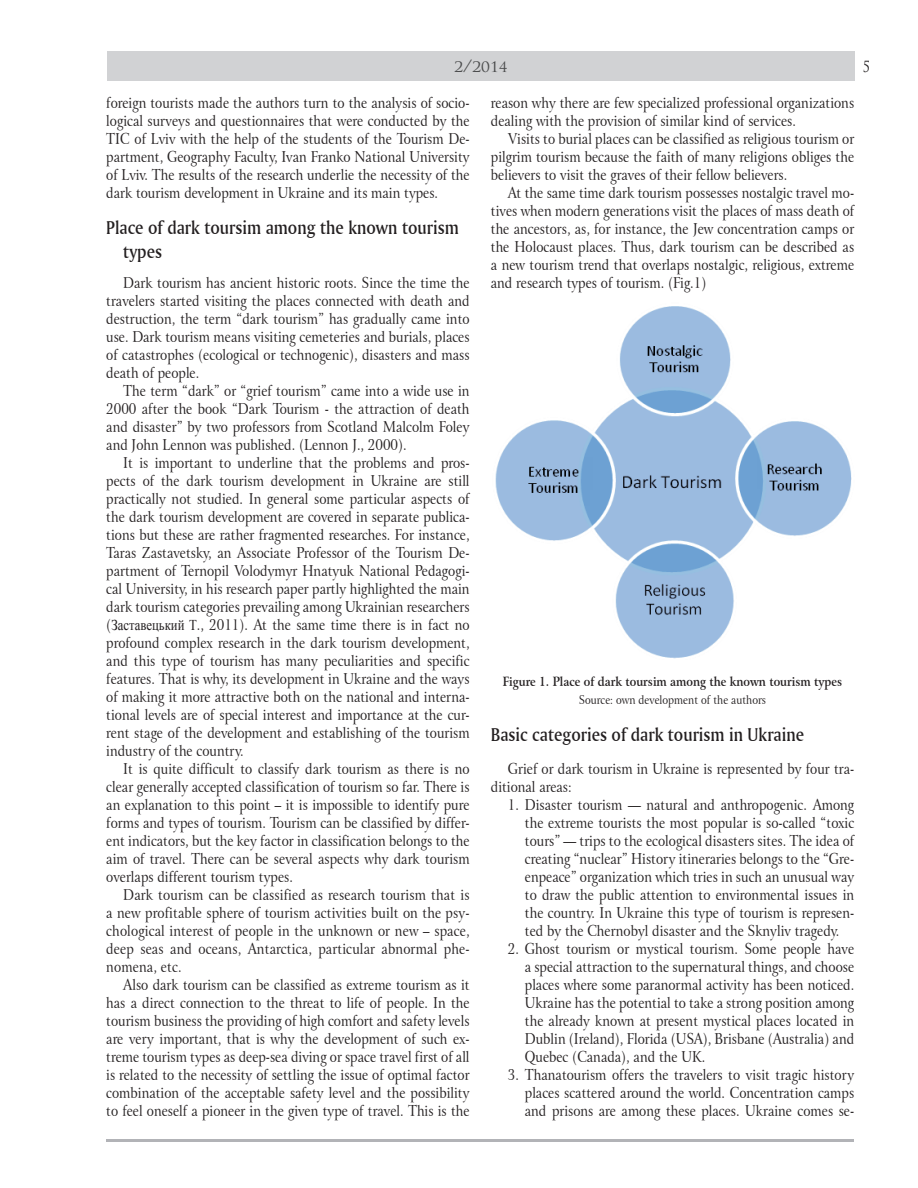
<style>
.page{position:relative;width:918px;height:1188px;background:#fff}
.page>*{position:absolute;margin:0;border:0;box-sizing:border-box;transform-origin:0 0}
.t1{font:19.5px/23.4px "Amerigo CE Medium A";color:#231f20;scale:.9 1}
.t2{font:16.5px "Trajan Pro";color:#4b4c4d}
.t3{font:15px/18px "Arrus CE";color:#231f20;text-align:justify;scale:.85 1}
.t4{font:15px "Trajan Pro";color:#231f20;scale:.85 1}
.t5{font:700 12.75px "Arrus CE";color:#231f20;scale:.85 1}
.t6{font:12px "Arrus CE";color:#231f20;scale:.85 1}
.s1{font-family:"Times New Roman"}
</style>
<div class="page">
<div style="left:107px;top:51px;width:748px;height:30px;background:#d1d2d4"></div>
<hr style="left:106px;top:1139px;width:748px;height:1px;background:#b2b3b7">
<hr style="left:106px;top:1141px;width:748px;height:1px;background:#b2b3b7">
<img style="left:495px;top:306px;width:357px;height:353px">
<p class="t2" style="left:454px;top:56px;width:55px">2/2014</p>
<p class="t4" style="left:863px;top:57px;width:10px">5</p>
<p class="t3" style="left:106px;top:94px;width:429px">foreign tourists made the authors turn to the analysis of socio&shy;logical surveys and questionnaires that were conducted by the TIC of Lviv with the help of the students of the Tourism De&shy;partment, Geography Faculty, Ivan Franko National University of Lviv. The results of the research underlie the necessity of the dark tourism development in Ukraine and its main types.</p>
<h1 class="t1" style="left:123px;top:216px;width:374px;text-indent:-17px">Place of dark toursim among the known tourism types</h1>
<p class="t3" style="left:106px;top:274px;width:429px;text-indent:17px">Dark tourism has ancient historic roots. Since the time the travelers started visiting the places connected with death and destruction, the term “dark tourism” has gradually came into use. Dark tourism means visiting cemeteries and burials, places of catastrophes (ecological or technogenic), disasters and mass death of people.</p>
<p class="t3" style="left:106px;top:382px;width:429px;text-indent:17px">The term “dark” or “grief tourism” came into a wide use in 2000 after the book “Dark Tourism - the attraction of death and disaster” by two professors from Scotland Malcolm Foley and John Lennon was published. (Lennon J., 2000).</p>
<p class="t3" style="left:106px;top:454px;width:429px;text-indent:17px">It is important to underline that the problems and pros&shy;pects of the dark tourism development in Ukraine are still practically not studied. In general some particular aspects of the dark tourism development are covered in separate publica&shy;tions but these are rather fragmented researches. For instance, Taras Zastavetsky, an Associate Professor of the Tourism De&shy;partment of Ternopil Volodymyr Hnatyuk National Pedagogi&shy;cal University, in his research paper partly highlighted the main dark tourism categories prevailing among Ukrainian researchers (<span class="s1">Заставецький Т</span>., 2011). At the same time there is in fact no profound complex research in the dark tourism development, and this type of tourism has many peculiarities and specific features. That is why, its development in Ukraine and the ways of making it more attractive both on the national and interna&shy;tional levels are of special interest and importance at the cur&shy;rent stage of the development and establishing of the tourism industry of the country.</p>
<p class="t3" style="left:106px;top:760px;width:429px;text-indent:17px">It is quite difficult to classify dark tourism as there is no clear generally accepted classification of tourism so far. There is an explanation to this point – it is impossible to identify pure forms and types of tourism. Tourism can be classified by differ&shy;ent indicators, but the key factor in classification belongs to the aim of travel. There can be several aspects why dark tourism overlaps different tourism types.</p>
<p class="t3" style="left:106px;top:886px;width:429px;text-indent:17px">Dark tourism can be classified as research tourism that is a new profitable sphere of tourism activities built on the psy&shy;chological interest of people in the unknown or new – space, deep seas and oceans, Antarctica, particular abnormal phe&shy;nomena, etc.</p>
<p class="t3" style="left:106px;top:976px;width:429px;text-indent:17px">Also dark tourism can be classified as extreme tourism as it has a direct connection to the threat to life of people. In the tourism business the providing of high comfort and safety levels are very important, that is why the development of such ex&shy;treme tourism types as deep-sea diving or space travel first of all is related to the necessity of settling the issue of optimal factor combination of the acceptable safety level and the possibility to feel oneself a pioneer in the given type of travel. This is the</p>
<p class="t3" style="left:491px;top:94px;width:429px">reason why there are few specialized professional organizations dealing with the provision of similar kind of services.</p>
<p class="t3" style="left:491px;top:130px;width:429px;text-indent:17px">Visits to burial places can be classified as religious tourism or pilgrim tourism because the faith of many religions obliges the believers to visit the graves of their fellow believers.</p>
<p class="t3" style="left:491px;top:184px;width:429px;text-indent:17px">At the same time dark tourism possesses nostalgic travel mo&shy;tives when modern generations visit the places of mass death of the ancestors, as, for instance, the Jew concentration camps or the Holocaust places. Thus, dark tourism can be described as a new tourism trend that overlaps nostalgic, religious, extreme and research types of tourism. (Fig.1)</p>
<p class="t5" style="left:503px;top:673px;width:401px">Figure 1. Place of dark toursim among the known tourism types</p>
<p class="t6" style="left:579px;top:693px;width:222px">Source: own development of the authors</p>
<h1 class="t1" style="left:491px;top:722px;width:350px">Basic categories of dark tourism in Ukraine</h1>
<p class="t3" style="left:491px;top:760px;width:429px;text-indent:17px">Grief or dark tourism in Ukraine is represented by four tra&shy;ditional areas:</p>
<p class="t3" style="left:525px;top:796px;width:389px;text-indent:-17px">1. Disaster tourism — natural and anthropogenic. Among the extreme tourists the most popular is so-called “toxic tours” — trips to the ecological disasters sites. The idea of creating “nuclear” History itineraries belongs to the “Gre&shy;enpeace” organization which tries in such an unusual way to draw the public attention to environmental issues in the country. In Ukraine this type of tourism is represen&shy;ted by the Chernobyl disaster and the Sknyliv tragedy.</p>
<p class="t3" style="left:525px;top:940px;width:389px;text-indent:-17px">2. Ghost tourism or mystical tourism. Some people have a special attraction to the supernatural things, and choose places where some paranormal activity has been noticed.<br>Ukraine has the potential to take a strong position among the already known at present mystical places located in Dublin (Ireland), Florida (USA), Brisbane (Australia) and Quebec (Canada), and the UK.</p>
<p class="t3" style="left:525px;top:1066px;width:389px;text-indent:-17px">3. Thanatourism offers the travelers to visit tragic history places scattered around the world. Concentration camps and prisons are among these places. Ukraine comes se-</p>
</div>
